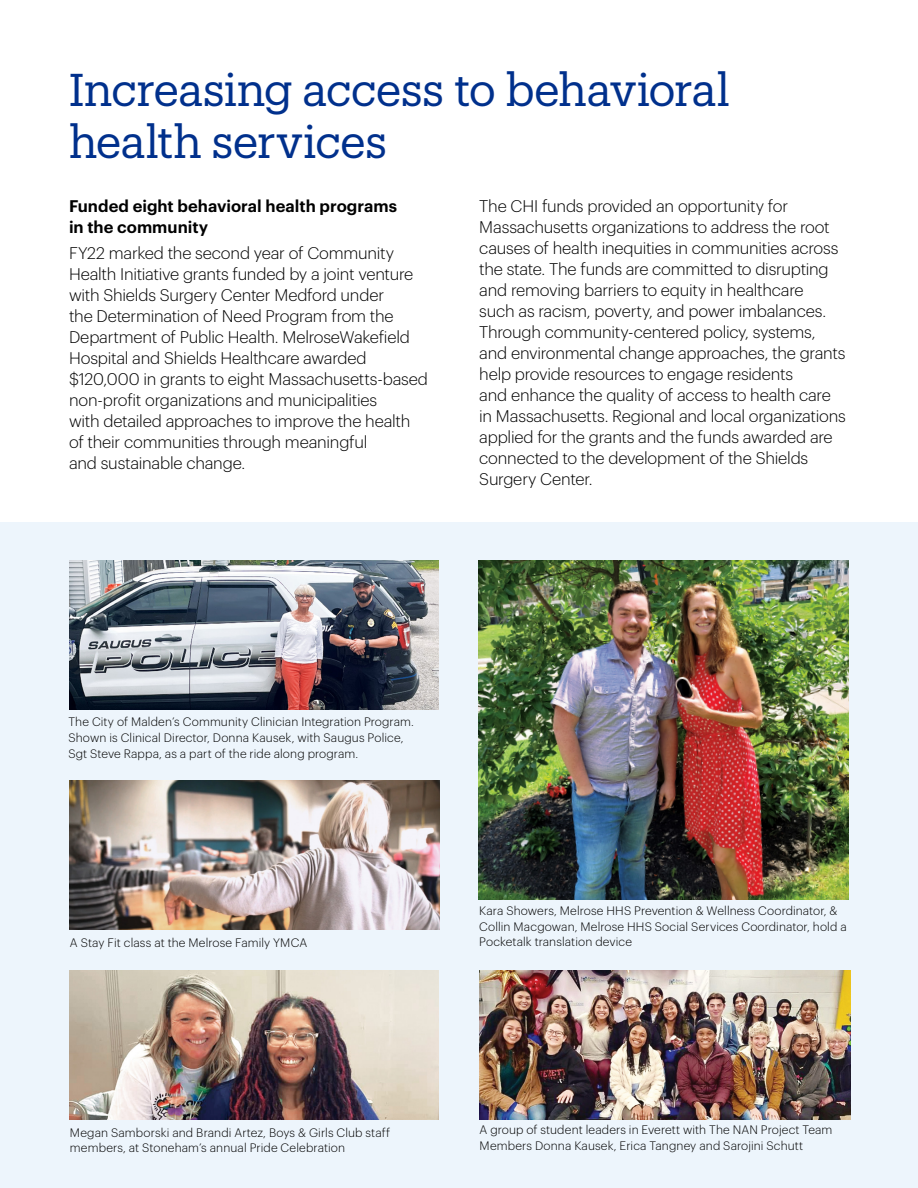
<style>
.page{position:relative;width:918px;height:1188px;background:#fff}
.page>*{position:absolute;margin:0;border:0;box-sizing:border-box;transform-origin:0 0}
.t1{font:45px/52.5px "Produkt";letter-spacing:-.01em;color:#00308c}
.t2{font:300 16.5px/21px "Graphik";letter-spacing:-.015em;color:#000}
.t3{font:600 16.5px/21px "Graphik";color:#000}
.t4{font:300 12px/15.8px "Graphik";letter-spacing:.01em;color:#000}
</style>
<div class="page">
<div style="left:0;top:522px;width:918px;height:666px;background:#edf5fc"></div>
<img style="left:70px;top:971px;width:369px;height:148px">
<img style="left:479px;top:971px;width:371px;height:148px">
<img style="left:69px;top:781px;width:370px;height:148px">
<img style="left:69px;top:561px;width:370px;height:148px">
<img style="left:479px;top:561px;width:369px;height:338px">
<h1 class="t1" style="left:69px;top:61px;width:662px">Increasing access to behavioral health services</h1>
<p class="t3" style="left:69px;top:194px;width:330px">Funded eight behavioral health programs in the community</p>
<p class="t2" style="left:69px;top:241px;width:360px">FY22 marked the second year of Community Health Initiative grants funded by a joint venture with Shields Surgery Center Medford under<br>the Determination of Need Program from the Department of Public Health. MelroseWakefield Hospital and Shields Healthcare awarded $120,000 in grants to eight Massachusetts-based non-profit organizations and municipalities<br>with detailed approaches to improve the health of their communities through meaningful<br>and sustainable change.</p>
<p class="t2" style="left:479px;top:194px;width:368px">The CHI funds provided an opportunity for Massachusetts organizations to address the root causes of health inequities in communities across the state. The funds are committed to disrupting and removing barriers to equity in healthcare<br>such as racism, poverty, and power imbalances.<br>Through community-centered policy, systems, and environmental change approaches, the grants help provide resources to engage residents<br>and enhance the quality of access to health care in Massachusetts. Regional and local organizations applied for the grants and the funds awarded are connected to the development of the Shields Surgery Center.</p>
<p class="t4" style="left:68px;top:713px;width:347px">The City of Malden’s Community Clinician Integration Program.<br>Shown is Clinical Director, Donna Kausek, with Saugus Police,<br>Sgt Steve Rappa, as a part of the ride along program.</p>
<p class="t4" style="left:70px;top:934px;width:239px">A Stay Fit class at the Melrose Family YMCA</p>
<p class="t4" style="left:479px;top:902px;width:369px">Kara Showers, Melrose HHS Prevention &amp; Wellness Coordinator, &amp;<br>Collin Macgowan, Melrose HHS Social Services Coordinator, hold a<br>Pocketalk translation device</p>
<p class="t4" style="left:70px;top:1124px;width:322px">Megan Samborski and Brandi Artez, Boys &amp; Girls Club staff members, at Stoneham’s annual Pride Celebration</p>
<p class="t4" style="left:480px;top:1121px;width:354px">A group of student leaders in Everett with The NAN Project Team<br>Members Donna Kausek, Erica Tangney and Sarojini Schutt</p>
</div>
